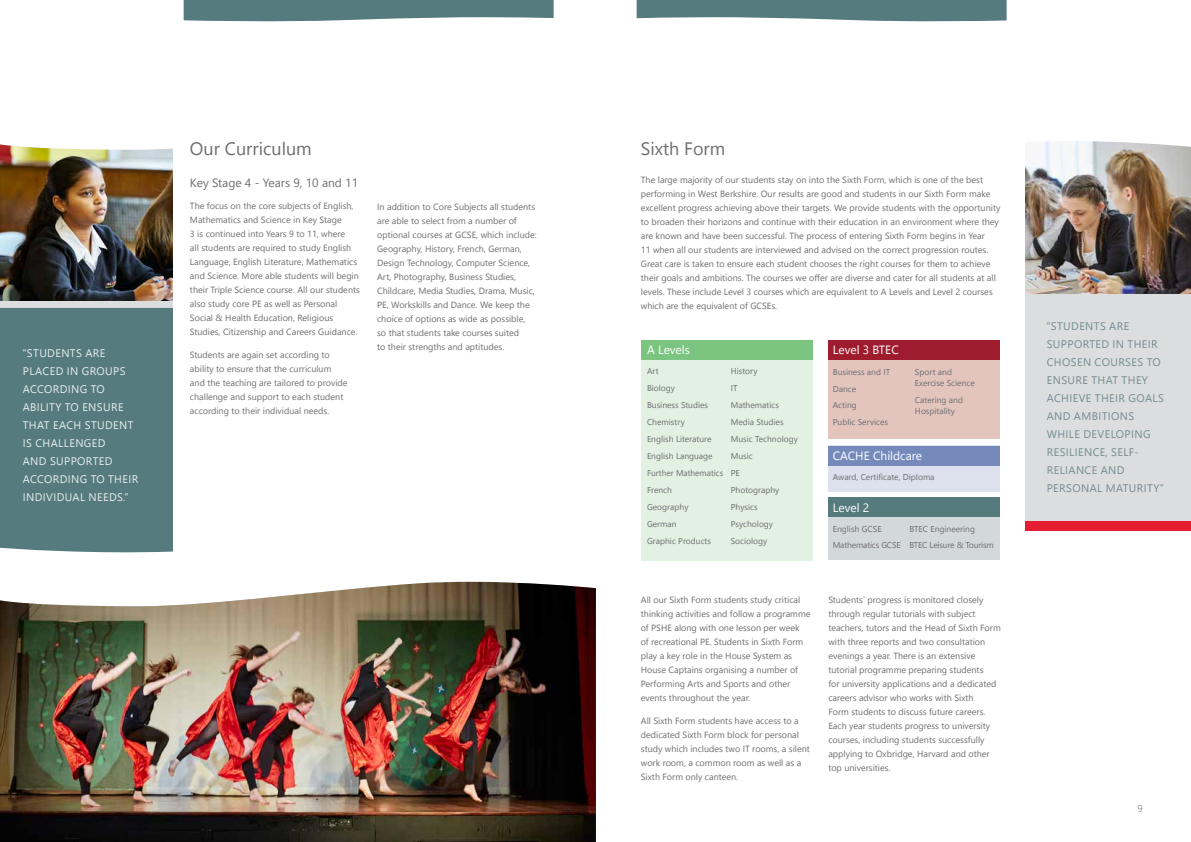
<style>
.page{position:relative;width:1191px;height:842px;background:#fff}
.page>*{position:absolute;margin:0;border:0;box-sizing:border-box;transform-origin:0 0}
.t1{font:18px "Segoe UI";color:#6d6e71}
.t2{font:12px "Segoe UI";color:#fff}
.t3{font:12px "Segoe UI";color:#6d6e71}
.t4{font:11px/18px "Segoe UI";letter-spacing:.035em;color:#738d92}
.t5{font:11px/18px "Segoe UI";letter-spacing:.035em;color:#fff}
.t6{font:300 10px "Segoe UI";color:#58595b}
.t7{font:9px/14px "Segoe UI";color:#6d6e71}
.t8{font:8.5px/17px "Segoe UI";color:#6d6e71}
.t9{font:8.5px/16px "Segoe UI";letter-spacing:-.02em;color:#6d6e71}
</style>
<div class="page">
<img style="left:0;top:144px;width:173px;height:158px">
<div style="left:0;top:302px;width:173px;height:12px;background:#dcddde"></div>
<div style="left:0;top:308px;width:173px;height:245px;background:#557b7f"></div>
<img style="left:0;top:581px;width:596px;height:261px">
<img style="left:0;top:582px;width:596px;height:24px">
<img style="left:1025px;top:141px;width:166px;height:154px">
<div style="left:1025px;top:521px;width:166px;height:9px;background:#e61d30"></div>
<div style="left:1025px;top:295px;width:166px;height:226px;background:#dcddde"></div>
<div style="left:641px;top:340px;width:171px;height:220px;background:#e2f1e1"></div>
<div style="left:828px;top:340px;width:171px;height:99px;background:#e3c5bd"></div>
<div style="left:641px;top:340px;width:171px;height:20px;background:#7bc580"></div>
<div style="left:828px;top:340px;width:171px;height:20px;background:#9e1c2e"></div>
<div style="left:828px;top:446px;width:171px;height:46px;background:#dde0ed"></div>
<div style="left:828px;top:501px;width:171px;height:59px;background:#d3d8da"></div>
<div style="left:828px;top:446px;width:171px;height:19px;background:#7589bb"></div>
<div style="left:828px;top:497px;width:171px;height:20px;background:#557b7f"></div>
<svg style="left:184px;top:0;width:369px;height:22px;background:#6a8b8e"></svg>
<svg style="left:636px;top:0;width:370px;height:22px;background:#6a8b8f"></svg>
<p class="t5" style="left:23px;top:344px;width:117px">“STUDENTS ARE<br>PLACED IN GROUPS<br>ACCORDING TO<br>ABILITY TO ENSURE<br>THAT EACH STUDENT<br>IS CHALLENGED<br>AND SUPPORTED<br>ACCORDING TO THEIR<br>INDIVIDUAL NEEDS.”</p>
<h1 class="t1" style="left:190px;top:134px;width:123px">Our Curriculum</h1>
<h2 class="t3" style="left:190px;top:173px;width:170px">Key Stage 4 - Years 9, 10 and 11</h2>
<p class="t7" style="left:190px;top:199px;width:171px">The focus on the core subjects of English, Mathematics and Science in Key Stage<br>3 is continued into Years 9 to 11, where<br>all students are required to study English Language, English Literature, Mathematics and Science. More able students will begin their Triple Science course. All our students also study core PE as well as Personal Social &amp; Health Education, Religious Studies, Citizenship and Careers Guidance.</p>
<p class="t7" style="left:190px;top:347px;width:159px">Students are again set according to ability to ensure that the curriculum and the teaching are tailored to provide challenge and support to each student according to their individual needs.</p>
<p class="t7" style="left:377px;top:199px;width:161px">In addition to Core Subjects all students are able to select from a number of optional courses at GCSE, which include:<br>Geography, History, French, German, Design Technology, Computer Science, Art, Photography, Business Studies, Childcare, Media Studies, Drama, Music, PE, Workskills and Dance. We keep the choice of options as wide as possible,<br>so that students take courses suited<br>to their strengths and aptitudes.</p>
<h1 class="t1" style="left:641px;top:134px;width:86px">Sixth Form</h1>
<p class="t7" style="left:641px;top:173px;width:361px">The large majority of our students stay on into the Sixth Form, which is one of the best performing in West Berkshire. Our results are good and students in our Sixth Form make excellent progress achieving above their targets. We provide students with the opportunity to broaden their horizons and continue with their education in an environment where they are known and have been successful. The process of entering Sixth Form begins in Year<br>11 when all our students are interviewed and advised on the correct progression routes.<br>Great care is taken to ensure each student chooses the right courses for them to achieve their goals and ambitions. The courses we offer are diverse and cater for all students at all levels. These include Level 3 courses which are equivalent to A Levels and Level 2 courses which are the equivalent of GCSEs.</p>
<h2 class="t2" style="left:647px;top:340px;width:44px">A Levels</h2>
<p class="t8" style="left:647px;top:363px;width:78px">Art<br>Biology<br>Business Studies<br>Chemistry<br>English Literature<br>English Language<br>Further Mathematics<br>French<br>Geography<br>German<br>Graphic Products</p>
<p class="t8" style="left:731px;top:363px;width:69px">History<br>IT<br>Mathematics<br>Media Studies<br>Music Technology<br>Music<br>PE<br>Photography<br>Physics<br>Psychology<br>Sociology</p>
<h2 class="t2" style="left:833px;top:340px;width:67px">Level 3 BTEC</h2>
<p class="t8" style="left:833px;top:363px;width:59px;line-height:16.7px">Business and IT<br>Dance<br>Acting<br>Public Services</p>
<p class="t8" style="left:915px;top:366px;width:61px;line-height:11px">Sport and<br>Exercise Science</p>
<p class="t8" style="left:915px;top:394px;width:50px;line-height:11px">Catering and<br>Hospitality</p>
<h2 class="t2" style="left:833px;top:446px;width:91px">CACHE Childcare</h2>
<p class="t8" style="left:833px;top:468px;width:103px">Award, Certificate, Diploma</p>
<h2 class="t2" style="left:833px;top:498px;width:38px">Level 2</h2>
<p class="t9" style="left:833px;top:520px;width:69px">English GCSE<br>Mathematics GCSE</p>
<p class="t9" style="left:909px;top:520px;width:86px">BTEC Engineering<br>BTEC Leisure &amp; Tourism</p>
<p class="t7" style="left:641px;top:593px;width:171px">All our Sixth Form students study critical thinking activities and follow a programme of PSHE along with one lesson per week<br>of recreational PE. Students in Sixth Form play a key role in the House System as House Captains organising a number of Performing Arts and Sports and other events throughout the year.</p>
<p class="t7" style="left:641px;top:713px;width:171px">All Sixth Form students have access to a dedicated Sixth Form block for personal study which includes two IT rooms, a silent work room, a common room as well as a Sixth Form only canteen.</p>
<p class="t7" style="left:828px;top:593px;width:174px">Students’ progress is monitored closely through regular tutorials with subject teachers, tutors and the Head of Sixth Form with three reports and two consultation evenings a year. There is an extensive tutorial programme preparing students<br>for university applications and a dedicated careers advisor who works with Sixth<br>Form students to discuss future careers.<br>Each year students progress to university courses, including students successfully applying to Oxbridge, Harvard and other top universities.</p>
<p class="t4" style="left:1046px;top:317px;width:119px">“STUDENTS ARE<br>SUPPORTED IN THEIR<br>CHOSEN COURSES TO<br>ENSURE THAT THEY<br>ACHIEVE THEIR GOALS<br>AND AMBITIONS<br>WHILE DEVELOPING<br>RESILIENCE, SELF-<br>RELIANCE AND<br>PERSONAL MATURITY”</p>
<p class="t6" style="left:1137px;top:801px;width:7px">9</p>
</div>
